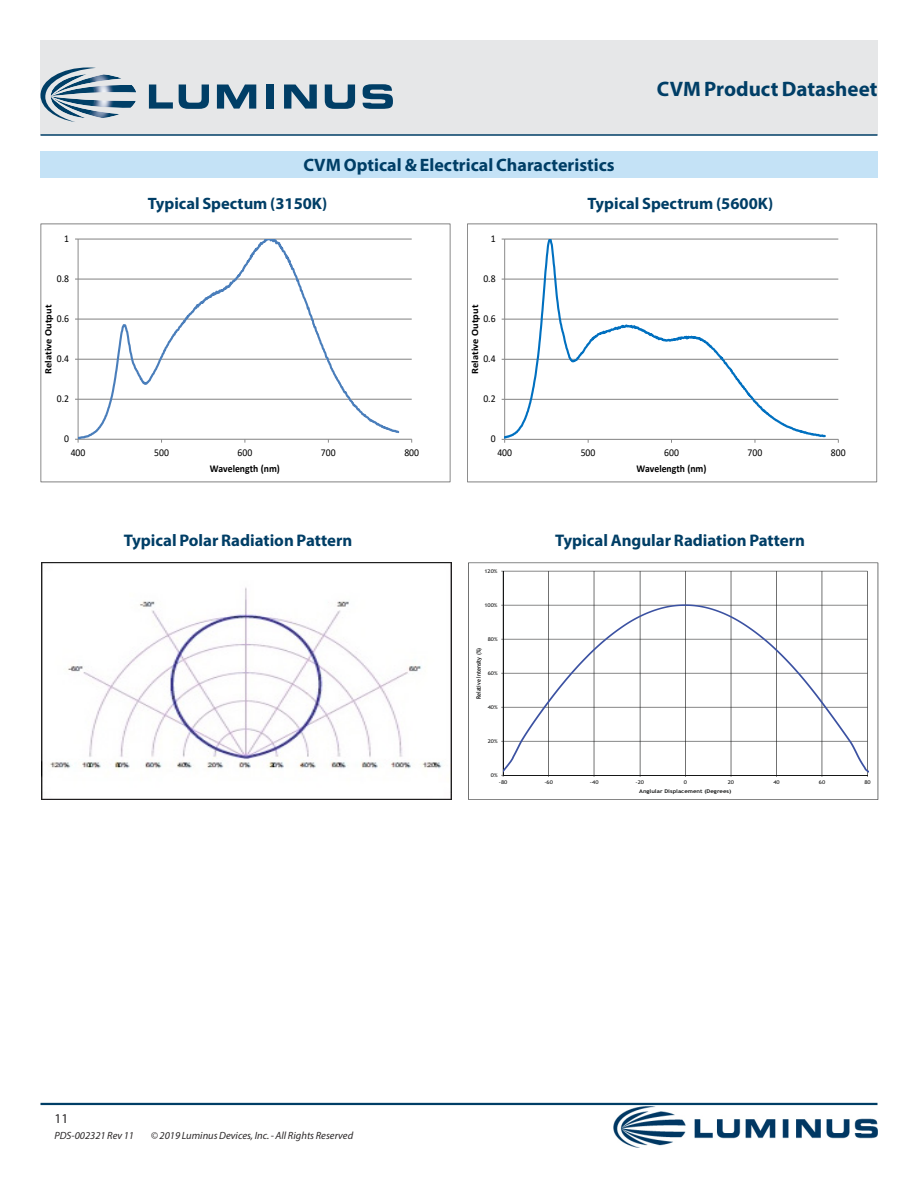
<style>
.page{position:relative;width:918px;height:1188px;background:#fff}
.page>*{position:absolute;margin:0;border:0;box-sizing:border-box;transform-origin:0 0}
.t1{font:700 21px "Myriad Pro";color:#003e66}
.t2{font:700 18px "Myriad Pro";color:#003e66}
.t3{font:700 16.8px "Myriad Pro";color:#003e66}
.t4{font:700 16.5px "Myriad Pro";color:#003e66}
.t5{font:13.5px "Myriad Pro";color:#2b2829}
.t6{font:italic 10.5px "Myriad Pro";color:#2b2829}
.t7{font:10.35px "Calibri";letter-spacing:.005em;color:#000;scale:.93 1}
.t8{font:700 10.35px "Calibri";color:#000;scale:.93 1}
.t9{font:700 9.75px "Calibri";color:#000;scale:1.08 1}
.t10{font:700 9.75px "Calibri";color:#000;scale:1.07 1}
.t11{font:700 6px "Trebuchet MS";color:#161717;scale:.85 1}
.t12{font:5.1px "Trebuchet MS";color:#161717;scale:1.18 1}
.t13{font:700 5.1px "Trebuchet MS";color:#161717;scale:1.18 1}
</style>
<div class="page">
<div style="left:41px;top:40px;width:837px;height:95px;background:#e6e7e8"></div>
<hr style="left:41px;top:1103px;width:837px;height:2px;background:#003e66">
<hr style="left:41px;top:134px;width:837px;height:2px;background:#003e66">
<div style="left:41px;top:151px;width:837px;height:27px;background:#c4e2f6"></div>
<img style="left:614px;top:1106px;width:264px;height:42px">
<img style="left:96px;top:100px;width:7px;height:18px">
<svg style="left:40px;top:68px;width:56px;height:54px"></svg>
<svg style="left:149px;top:85px;width:24px;height:24px"></svg>
<svg style="left:179px;top:85px;width:30px;height:24px"></svg>
<svg style="left:217px;top:85px;width:39px;height:24px"></svg>
<div style="left:266px;top:85px;width:8px;height:24px;background:#003e66"></div>
<svg style="left:284px;top:85px;width:33px;height:24px"></svg>
<svg style="left:325px;top:85px;width:30px;height:24px"></svg>
<svg style="left:363px;top:84px;width:30px;height:25px"></svg>
<hr style="left:505px;top:399px;width:333px;height:1px;background:#868686">
<hr style="left:505px;top:359px;width:333px;height:1px;background:#868686">
<hr style="left:505px;top:319px;width:333px;height:1px;background:#868686">
<hr style="left:505px;top:279px;width:333px;height:1px;background:#868686">
<hr style="left:505px;top:239px;width:333px;height:1px;background:#868686">
<hr style="left:505px;top:439px;width:333px;height:1px;background:#868686">
<svg style="left:502px;top:239px;width:325px;height:204px"></svg>
<div style="left:467px;top:224px;width:410px;height:258px;border:1px solid #868686"></div>
<hr style="left:78px;top:399px;width:334px;height:1px;background:#868686">
<hr style="left:78px;top:359px;width:334px;height:1px;background:#868686">
<hr style="left:78px;top:319px;width:334px;height:1px;background:#868686">
<hr style="left:78px;top:279px;width:334px;height:1px;background:#868686">
<hr style="left:78px;top:239px;width:334px;height:1px;background:#868686">
<hr style="left:78px;top:439px;width:334px;height:1px;background:#868686">
<svg style="left:75px;top:239px;width:326px;height:204px"></svg>
<div style="left:40px;top:224px;width:410px;height:258px;border:1px solid #868686"></div>
<svg style="left:468px;top:563px;width:410px;height:237px"></svg>
<img style="left:41px;top:562px;width:411px;height:237px">
<h1 class="t1" style="left:657px;top:81px;width:222px">CVM Product Datasheet</h1>
<h2 class="t2" style="left:303px;top:158px;width:313px">CVM Optical &amp; Electrical Characteristics</h2>
<h3 class="t4" style="left:148px;top:197px;width:181px">Typical Spectum (3150K)</h3>
<h3 class="t4" style="left:587px;top:197px;width:187px">Typical Spectrum (5600K)</h3>
<p class="t7" style="left:64px;top:235px;width:7px">1</p>
<p class="t7" style="left:491px;top:235px;width:7px">1</p>
<p class="t7" style="left:57px;top:275px;width:15px">0.8</p>
<p class="t7" style="left:483px;top:275px;width:15px">0.8</p>
<p class="t10" style="left:45px;top:374px;width:66px;rotate:-90deg">Relative Output</p>
<p class="t7" style="left:57px;top:315px;width:15px">0.6</p>
<p class="t7" style="left:57px;top:355px;width:15px">0.4</p>
<p class="t9" style="left:471px;top:374px;width:65px;rotate:-90deg">Relative Output</p>
<p class="t7" style="left:483px;top:315px;width:15px">0.6</p>
<p class="t7" style="left:483px;top:355px;width:15px">0.4</p>
<p class="t7" style="left:57px;top:395px;width:15px">0.2</p>
<p class="t7" style="left:483px;top:395px;width:15px">0.2</p>
<p class="t7" style="left:64px;top:435px;width:7px">0</p>
<p class="t7" style="left:491px;top:435px;width:7px">0</p>
<p class="t7" style="left:71px;top:449px;width:17px">400</p>
<p class="t7" style="left:154px;top:449px;width:17px">500</p>
<p class="t7" style="left:238px;top:449px;width:17px">600</p>
<p class="t7" style="left:321px;top:449px;width:17px">700</p>
<p class="t7" style="left:404px;top:449px;width:17px">800</p>
<p class="t8" style="left:210px;top:465px;width:77px">Wavelength (nm)</p>
<p class="t7" style="left:497px;top:449px;width:17px">400</p>
<p class="t7" style="left:581px;top:449px;width:17px">500</p>
<p class="t7" style="left:664px;top:449px;width:17px">600</p>
<p class="t7" style="left:748px;top:449px;width:17px">700</p>
<p class="t7" style="left:831px;top:449px;width:17px">800</p>
<p class="t8" style="left:636px;top:465px;width:77px">Wavelength (nm)</p>
<h3 class="t3" style="left:124px;top:534px;width:230px">Typical Polar Radiation Pattern</h3>
<h3 class="t3" style="left:555px;top:534px;width:251px">Typical Angular Radiation Pattern</h3>
<p class="t12" style="left:484px;top:568px;width:13px">120%</p>
<p class="t12" style="left:484px;top:602px;width:13px">100%</p>
<p class="t12" style="left:488px;top:637px;width:10px">80%</p>
<p class="t11" style="left:476px;top:699px;width:62px;rotate:-90deg">Relative Intensity (%)</p>
<p class="t12" style="left:488px;top:671px;width:10px">60%</p>
<p class="t12" style="left:488px;top:705px;width:10px">40%</p>
<p class="t12" style="left:488px;top:739px;width:10px">20%</p>
<p class="t12" style="left:491px;top:773px;width:7px">0%</p>
<p class="t12" style="left:499px;top:779px;width:9px">-80</p>
<p class="t12" style="left:544px;top:779px;width:9px">-60</p>
<p class="t12" style="left:590px;top:779px;width:9px">-40</p>
<p class="t12" style="left:636px;top:779px;width:9px">-20</p>
<p class="t12" style="left:684px;top:779px;width:4px">0</p>
<p class="t12" style="left:728px;top:779px;width:7px">20</p>
<p class="t12" style="left:773px;top:779px;width:7px">40</p>
<p class="t12" style="left:819px;top:779px;width:7px">60</p>
<p class="t12" style="left:864px;top:779px;width:7px">80</p>
<h3 class="t5" style="left:54px;top:1113px;width:15px">11</h3>
<p class="t6" style="left:54px;top:1132px;width:81px">PDS-002321 Rev 11</p>
<p class="t6" style="left:151px;top:1132px;width:204px">© 2019 Luminus Devices, Inc. - All Rights Reserved</p>
<p class="t13" style="left:639px;top:789px;width:80px">Anglular Displacement (Degrees)</p>
</div>
